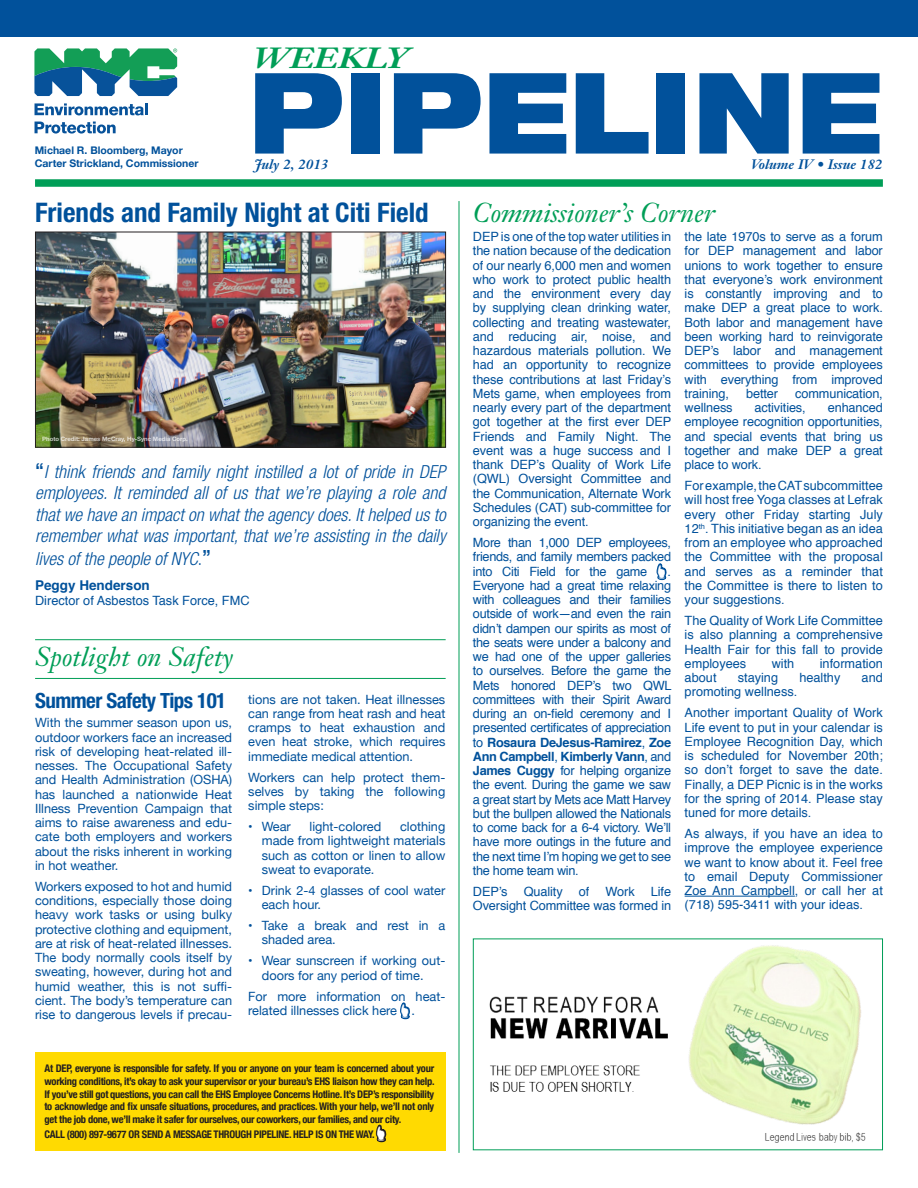
<style>
.page{position:relative;width:918px;height:1188px;background:#fff}
.page>*{position:absolute;margin:0;border:0;box-sizing:border-box;transform-origin:0 0}
.t1{font:900 expanded 112.5px "Helvetica Neue";color:#01519b;scale:.9 1}
.t2{font:italic 700 28.8px "Janson Text";color:#009e57;scale:1.25 1}
.t3{font:italic 27px "Janson Text";color:#009e57}
.body{font:700 condensed 27px "Helvetica Neue";color:#01519b}
.body-2{font:700 condensed 21px "Helvetica Neue";letter-spacing:-.025em;color:#01519b}
.body-3{font:italic 300 condensed 18px/21.8px "Helvetica Neue";color:#01519b;text-align:justify}
.t4{font:italic 700 13.5px "Janson Text";color:#01519b}
.body-4{font:700 13.5px "Helvetica";color:#01519b}
.body-5{font:12.75px/14.2px "Helvetica";letter-spacing:-.01em;color:#01519b;text-align:justify}
.body-6{font:12.75px/14.2px "Helvetica Neue";color:#01519b;text-align:justify}
.t5{font:700 condensed 10.5px/12.6px "Helvetica Neue";letter-spacing:-.025em;color:#231f20;text-align:justify}
.t6{font:700 10.5px "Helvetica Neue";color:#01519b}
.t7{font:700 6px "Helvetica Neue";color:#fff}
.s1{font-weight:500;font-style:normal;font-size:21px}
.s2{font-style:normal}
.s3{font-weight:700}
</style>
<div class="page">
<hr style="left:685px;top:896px;width:110px;height:1px;background:#01519b">
<svg style="left:35px;top:103px;width:113px;height:12px"></svg>
<svg style="left:35px;top:122px;width:81px;height:12px"></svg>
<svg style="left:34px;top:48px;width:143px;height:48px"></svg>
<div style="left:35px;top:179px;width:848px;height:8px;background:#009e57"></div>
<hr style="left:459px;top:201px;width:1px;height:952px;background:#009e57">
<div style="left:0;top:0;width:918px;height:36px;background:#01519b"></div>
<hr style="left:35px;top:639px;width:411px;height:1px;background:#009e57">
<hr style="left:35px;top:678px;width:411px;height:1px;background:#009e57">
<div style="left:35px;top:1052px;width:411px;height:99px;background:#ffda01"></div>
<img style="left:37px;top:234px;width:407px;height:212px">
<div style="left:35px;top:232px;width:411px;height:216px;border:1px solid #231f20"></div>
<img style="left:489px;top:945px;width:377px;height:198px">
<div style="left:473px;top:939px;width:410px;height:211px;border:1px solid #009e57"></div>
<svg style="left:656px;top:563px;width:11px;height:18px"></svg>
<svg style="left:400px;top:1002px;width:10px;height:18px"></svg>
<svg style="left:375px;top:1124px;width:12px;height:19px"></svg>
<p class="t6" style="left:35px;top:142px;width:150px">Michael R. Bloomberg, Mayor</p>
<p class="t6" style="left:35px;top:155px;width:165px">Carter Strickland, Commissioner</p>
<p class="t2" style="left:253px;top:39px;width:126px">WEEKLY</p>
<p class="t1" style="left:248px;top:40px;width:706px">PIPELINE</p>
<p class="t4" style="left:255px;top:155px;width:75px">July 2, 2013</p>
<p class="t4" style="left:751px;top:155px;width:133px">Volume IV • Issue 182</p>
<p class="body" style="left:35px;top:196px;width:395px">Friends and Family Night at Citi Field</p>
<p class="t7" style="left:42px;top:434px;width:147px">Photo Credit: James McCray, Hy-Sync Media Corp.</p>
<p class="body-3" style="left:35px;top:460px;width:412px"><span class="s1">“</span>I think friends and family night instilled a lot of pride in DEP employees. It reminded all of us that we’re playing a role and that we have an impact on what the agency does. It helped us to remember what was important, that we’re assisting in the daily lives of the people of NYC<span class="s2">.</span><span class="s1">”</span></p>
<p class="body-4" style="left:35px;top:574px;width:116px">Peggy Henderson</p>
<p class="body-5" style="left:35px;top:594px;width:216px">Director of Asbestos Task Force, FMC</p>
<p class="t3" style="left:35px;top:640px;width:200px">Spotlight on Safety</p>
<p class="body-2" style="left:35px;top:688px;width:193px">Summer Safety Tips 101</p>
<p class="body-6" style="left:35px;top:716px;width:199px">With the summer season upon us, outdoor workers face an increased risk of developing heat-related ill&shy;nesses. The Occupational Safety and Health Administration (OSHA) has launched a nationwide Heat Illness Prevention Campaign that aims to raise awareness and edu&shy;cate both employers and workers about the risks inherent in working in hot weather.</p>
<p class="body-6" style="left:35px;top:880px;width:199px">Workers exposed to hot and humid conditions, especially those doing heavy work tasks or using bulky protective clothing and equipment, are at risk of heat-related illnesses.<br>The body normally cools itself by sweating, however, during hot and humid weather, this is not suffi&shy;cient. The body’s temperature can rise to dangerous levels if precau-</p>
<p class="body-6" style="left:248px;top:693px;width:199px">tions are not taken. Heat illnesses can range from heat rash and heat cramps to heat exhaustion and even heat stroke, which requires immediate medical attention.</p>
<p class="body-6" style="left:248px;top:771px;width:199px">Workers can help protect them&shy;selves by taking the following simple steps:</p>
<p class="body-6" style="left:248px;top:820px;width:44px">• Wear</p>
<p class="body-6" style="left:310px;top:820px;width:73px">light-colored</p>
<p class="body-6" style="left:262px;top:820px;width:185px;text-indent:138px">clothing made from lightweight materials such as cotton or linen to allow sweat to evaporate.</p>
<p class="body-6" style="left:262px;top:884px;width:185px;text-indent:-14px">• Drink 2-4 glasses of cool water each hour.</p>
<p class="body-6" style="left:262px;top:919px;width:185px;text-indent:-14px">• Take a break and rest in a shaded area.</p>
<p class="body-6" style="left:262px;top:954px;width:185px;text-indent:-14px">• Wear sunscreen if working out&shy;doors for any period of time.</p>
<p class="body-6" style="left:248px;top:990px;width:199px">For more information on heat&shy;related illnesses click here .</p>
<p class="t5" style="left:44px;top:1062px;width:392px">At DEP, everyone is responsible for safety. If you or anyone on your team is concerned about your working conditions, it’s okay to ask your supervisor or your bureau’s EHS liaison how they can help.<br>If you’ve still got questions, you can call the EHS Employee Concerns Hotline. It’s DEP’s responsibility to acknowledge and fix unsafe situations, procedures, and practices. With your help, we’ll not only get the job done, we’ll make it safer for ourselves, our coworkers, our families, and our city.</p>
<p class="t5" style="left:44px;top:1127px;width:332px">CALL (800) 897-9677 OR SEND A MESSAGE THROUGH PIPELINE. HELP IS ON THE WAY.</p>
<p class="t3" style="left:473px;top:196px;width:244px">Commissioner’s Corner</p>
<p class="body-5" style="left:473px;top:230px;width:200px">DEP is one of the top water utilities in the nation because of the dedication of our nearly 6,000 men and women who work to protect public health and the environment every day by supplying clean drinking water, collecting and treating wastewater, and reducing air, noise, and hazardous materials pollution. We had an opportunity to recognize these contributions at last Friday’s Mets game, when employees from nearly every part of the department got together at the first ever DEP Friends and Family Night. The event was a huge success and I thank DEP’s Quality of Work Life (QWL) Oversight Committee and the Communication, Alternate Work Schedules (CAT) sub-committee for organizing the event.</p>
<p class="body-5" style="left:473px;top:536px;width:200px">More than 1,000 DEP employees, friends, and family members packed into Citi Field for the game</p>
<p class="body-5" style="left:473px;top:564px;width:200px;text-indent:195px">.<br>Everyone had a great time relaxing with colleagues and their families outside of work—and even the rain didn’t dampen our spirits as most of the seats were under a balcony and we had one of the upper galleries to ourselves. Before the game the Mets honored DEP’s two QWL committees with their Spirit Award during an on-field ceremony and I presented certificates of appreciation to <span class="s3">Rosaura DeJesus-Ramirez</span>, <span class="s3">Zoe Ann Campbell</span>, <span class="s3">Kimberly Vann</span>, and <span class="s3">James Cuggy</span> for helping organize the event. During the game we saw a great start by Mets ace Matt Harvey but the bullpen allowed the Nationals to come back for a 6-4 victory. We’ll have more outings in the future and the next time I’m hoping we get to see the home team win.</p>
<p class="body-5" style="left:473px;top:885px;width:36px">DEP’s</p>
<p class="body-5" style="left:524px;top:885px;width:40px">Quality</p>
<p class="body-5" style="left:579px;top:885px;width:12px">of</p>
<p class="body-5" style="left:606px;top:885px;width:31px">Work</p>
<p class="body-5" style="left:473px;top:885px;width:200px;text-align:right">Life<br>Oversight Committee was formed in</p>
<p class="body-5" style="left:685px;top:230px;width:200px">the late 1970s to serve as a forum for DEP management and labor unions to work together to ensure that everyone’s work environment is constantly improving and to make DEP a great place to work.<br>Both labor and management have been working hard to reinvigorate DEP’s labor and management committees to provide employees with everything from improved training,</p>
<p class="body-5" style="left:746px;top:387px;width:33px">better</p>
<p class="body-5" style="left:795px;top:387px;width:89px">communication,</p>
<p class="body-5" style="left:685px;top:401px;width:200px;text-indent:143px">enhanced employee recognition opportunities, and special events that bring us together and make DEP a great place to work.</p>
<p class="body-5" style="left:685px;top:479px;width:200px">For example, the CAT subcommittee will host free Yoga classes at Lefrak every other Friday starting July 12<sup>th</sup>. This initiative began as an idea from an employee who approached the Committee with the proposal and serves as a reminder that the Committee is there to listen to your suggestions.</p>
<p class="body-5" style="left:685px;top:614px;width:200px">The Quality of Work Life Committee is also planning a comprehensive Health Fair for this fall to provide employees</p>
<p class="body-5" style="left:685px;top:401px;width:49px">wellness</p>
<p class="body-5" style="left:755px;top:401px;width:53px">activities,</p>
<p class="body-5" style="left:772px;top:657px;width:24px">with</p>
<p class="body-5" style="left:820px;top:657px;width:65px">information</p>
<p class="body-5" style="left:685px;top:671px;width:33px">about</p>
<p class="body-5" style="left:738px;top:671px;width:42px">staying</p>
<p class="body-5" style="left:799px;top:671px;width:43px">healthy</p>
<p class="body-5" style="left:862px;top:671px;width:23px">and</p>
<p class="body-5" style="left:685px;top:685px;width:114px">promoting wellness.</p>
<p class="body-5" style="left:685px;top:706px;width:200px">Another important Quality of Work Life event to put in your calendar is Employee Recognition Day, which is scheduled for November 20th; so don’t forget to save the date.<br>Finally, a DEP Picnic is in the works for the spring of 2014. Please stay tuned for more details.</p>
<p class="body-5" style="left:685px;top:827px;width:200px">As always, if you have an idea to improve the employee experience we want to know about it. Feel free to email Deputy Commissioner Zoe Ann Campbell, or call her at (718) 595-3411 with your ideas.</p>
</div>
